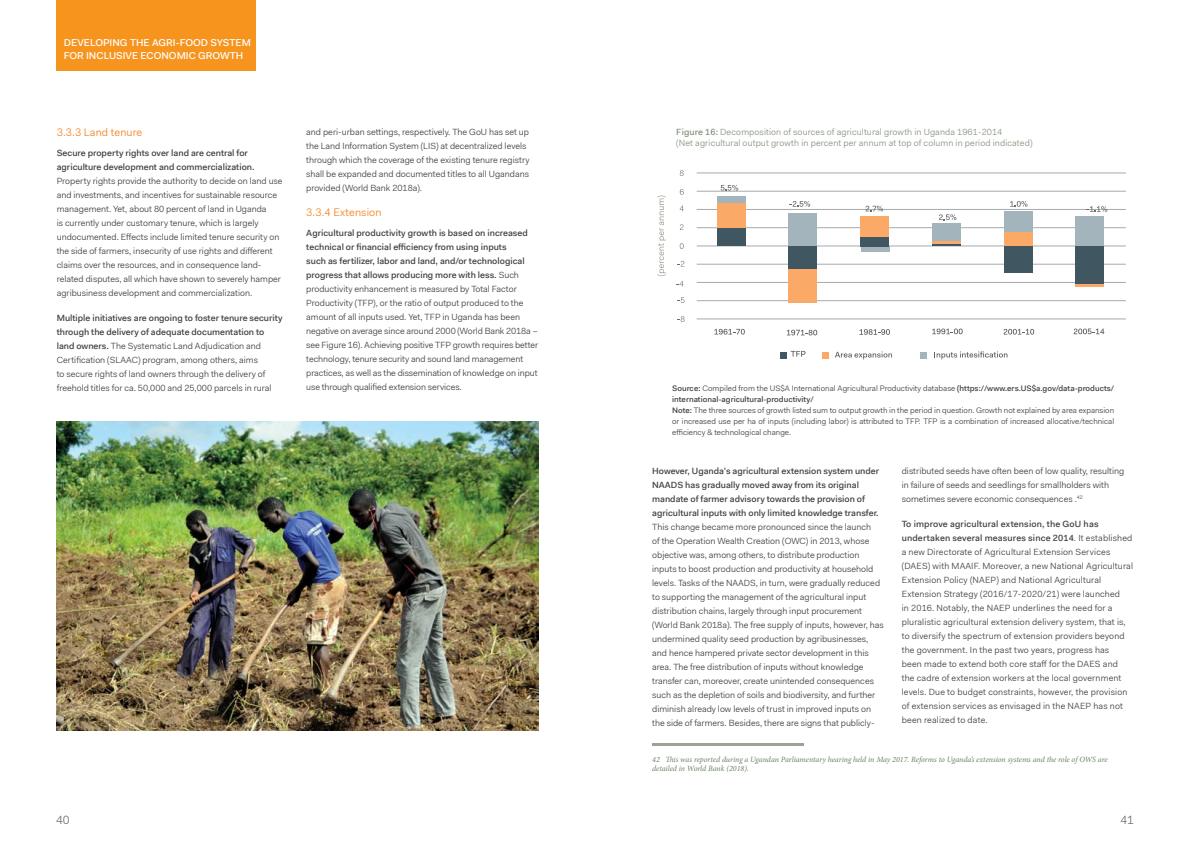
<style>
.page{position:relative;width:1191px;height:842px;background:#fff}
.page>*{position:absolute;margin:0;border:0;box-sizing:border-box;transform-origin:0 0}
.t1{font:12px "Fakt Pro Blond";color:#6d6e71}
.t2{font:11px "Fakt Pro Blond";letter-spacing:.01em;color:#f58220}
.t3{font:500 10px/13px "Fakt Pro";color:#fff}
.t4{font:9px/14px "Fakt Pro Blond";color:#414042}
.t5{font:500 9px/14px "Fakt Pro";color:#414042}
.t6{font:9px/10.8px "Fakt Pro Blond";letter-spacing:.01em;color:#87947d}
.t7{font:8px/11px "Fakt Pro Blond";color:#414042;text-align:justify}
.t8{font:italic 8px/9px "Minion Pro";letter-spacing:-.005em;color:#6c8165}
.t9{font:500 8px "Fakt Pro";color:#414042}
.s1{font-family:"Fakt Pro";font-weight:500}
.s2{font-family:"Fakt Pro Blond";font-weight:400}
</style>
<div class="page">
<hr style="left:652px;top:743px;width:151px;height:2px;background:#9ca491">
<img style="left:57px;top:421px;width:482px;height:310px">
<svg style="left:657px;top:196px;width:9px;height:80px"></svg>
<hr style="left:696px;top:173px;width:430px;height:1px;background:#a7a9ac">
<hr style="left:696px;top:191px;width:430px;height:1px;background:#a7a9ac">
<hr style="left:696px;top:209px;width:430px;height:1px;background:#a7a9ac">
<hr style="left:696px;top:227px;width:430px;height:1px;background:#a7a9ac">
<hr style="left:696px;top:246px;width:430px;height:1px;background:#a7a9ac">
<hr style="left:696px;top:264px;width:430px;height:1px;background:#a7a9ac">
<hr style="left:696px;top:282px;width:430px;height:1px;background:#a7a9ac">
<hr style="left:696px;top:300px;width:430px;height:1px;background:#a7a9ac">
<hr style="left:696px;top:319px;width:430px;height:1px;background:#a7a9ac">
<div style="left:717px;top:203px;width:29px;height:26px;background:#faa967"></div>
<div style="left:788px;top:269px;width:29px;height:34px;background:#faa967"></div>
<div style="left:860px;top:216px;width:29px;height:21px;background:#faa967"></div>
<hr style="left:932px;top:241px;width:28px;height:3px;background:#faa967">
<div style="left:1003px;top:231px;width:29px;height:16px;background:#faa967"></div>
<div style="left:717px;top:196px;width:29px;height:6px;background:#a4b4bd"></div>
<div style="left:788px;top:213px;width:29px;height:34px;background:#a4b4bd"></div>
<div style="left:861px;top:246px;width:28px;height:5px;background:#a4b4bd"></div>
<div style="left:932px;top:224px;width:28px;height:17px;background:#a4b4bd"></div>
<div style="left:1003px;top:211px;width:29px;height:20px;background:#a4b4bd"></div>
<div style="left:1075px;top:217px;width:28px;height:30px;background:#a4b4bd"></div>
<div style="left:717px;top:229px;width:29px;height:17px;background:#405661"></div>
<div style="left:788px;top:247px;width:29px;height:22px;background:#405661"></div>
<div style="left:860px;top:237px;width:29px;height:10px;background:#405661"></div>
<hr style="left:932px;top:244px;width:28px;height:2px;background:#405661">
<div style="left:1003px;top:246px;width:29px;height:26px;background:#405661"></div>
<div style="left:1074px;top:246px;width:29px;height:38px;background:#405661"></div>
<svg style="left:679px;top:170px;width:4px;height:6px"></svg>
<svg style="left:680px;top:189px;width:3px;height:6px"></svg>
<svg style="left:679px;top:206px;width:4px;height:5px"></svg>
<svg style="left:680px;top:224px;width:3px;height:6px"></svg>
<svg style="left:679px;top:243px;width:4px;height:6px"></svg>
<svg style="left:677px;top:261px;width:7px;height:6px"></svg>
<svg style="left:676px;top:281px;width:7px;height:6px"></svg>
<svg style="left:677px;top:297px;width:7px;height:6px"></svg>
<svg style="left:677px;top:316px;width:7px;height:6px"></svg>
<svg style="left:822px;top:352px;width:6px;height:6px"></svg>
<svg style="left:920px;top:352px;width:6px;height:6px"></svg>
<svg style="left:714px;top:329px;width:31px;height:6px"></svg>
<svg style="left:786px;top:330px;width:31px;height:5px"></svg>
<svg style="left:859px;top:329px;width:31px;height:6px"></svg>
<svg style="left:932px;top:329px;width:30px;height:5px"></svg>
<svg style="left:1003px;top:329px;width:31px;height:6px"></svg>
<svg style="left:1073px;top:329px;width:31px;height:5px"></svg>
<svg style="left:720px;top:185px;width:18px;height:6px"></svg>
<svg style="left:789px;top:201px;width:21px;height:6px"></svg>
<svg style="left:865px;top:206px;width:18px;height:5px"></svg>
<svg style="left:939px;top:214px;width:17px;height:6px"></svg>
<svg style="left:1010px;top:201px;width:17px;height:6px"></svg>
<svg style="left:1086px;top:206px;width:21px;height:6px"></svg>
<svg style="left:780px;top:351px;width:25px;height:7px"></svg>
<svg style="left:835px;top:351px;width:57px;height:8px"></svg>
<svg style="left:934px;top:351px;width:73px;height:8px"></svg>
<hr style="left:1075px;top:284px;width:28px;height:2px;background:#faa967">
<div style="left:57px;top:0;width:199px;height:71px;background:#f7941e"></div>
<p class="t3" style="left:64px;top:36px;width:189px">DEVELOPING THE AGRI-FOOD SYSTEM<br>FOR INCLUSIVE ECONOMIC GROWTH</p>
<p class="t2" style="left:57px;top:125px;width:87px">3.3.3 Land tenure</p>
<p class="t5" style="left:57px;top:146px;width:199px">Secure property rights over land are central for agriculture development and commercialization.</p>
<p class="t4" style="left:57px;top:174px;width:227px">Property rights provide the authority to decide on land use and investments, and incentives for sustainable resource management. Yet, about 80 percent of land in Uganda<br>is currently under customary tenure, which is largely undocumented. Effects include limited tenure security on the side of farmers, insecurity of use rights and different claims over the resources, and in consequence land&shy;related disputes, all which have shown to severely hamper agribusiness development and commercialization.</p>
<p class="t5" style="left:57px;top:311px;width:227px">Multiple initiatives are ongoing to foster tenure security through the delivery of adequate documentation to</p>
<p class="t4" style="left:57px;top:339px;width:216px"><span class="s1">land owners.</span> The Systematic Land Adjudication and Certification (SLAAC) program, among others, aims<br>to secure rights of land owners through the delivery of freehold titles for ca. 50,000 and 25,000 parcels in rural</p>
<p class="t4" style="left:306px;top:125px;width:225px">and peri-urban settings, respectively. The GoU has set up the Land Information System (LIS) at decentralized levels through which the coverage of the existing tenure registry shall be expanded and documented titles to all Ugandans provided (World Bank 2018a).</p>
<p class="t2" style="left:306px;top:205px;width:77px">3.3.4 Extension</p>
<p class="t5" style="left:306px;top:226px;width:223px">Agricultural productivity growth is based on increased technical or financial efficiency from using inputs such as fertilizer, labor and land, and/or technological progress that allows producing more with less. <span class="s2">Such</span></p>
<p class="t4" style="left:306px;top:282px;width:233px">productivity enhancement is measured by Total Factor Productivity (TFP), or the ratio of output produced to the amount of all inputs used. Yet, TFP in Uganda has been negative on average since around 2000 (World Bank 2018a – see Figure 16). Achieving positive TFP growth requires better technology, tenure security and sound land management practices, as well as the dissemination of knowledge on input use through qualified extension services.</p>
<p class="t6" style="left:676px;top:126px;width:358px"><span class="s1">Figure 16:</span> Decomposition of sources of agricultural growth in Uganda 1961-2014<br>(Net agricultural output growth in percent per annum at top of column in period indicated)</p>
<p class="t7" style="left:672px;top:382px;width:443px"><span class="s1">Source:</span> Compiled from the US$A International Agricultural Productivity database <span class="s1">(https://www.ers.US$a.gov/data-products/</span></p>
<p class="t9" style="left:672px;top:394px;width:143px">international-agricultural-productivity/</p>
<p class="t7" style="left:672px;top:404px;width:443px"><span class="s1">Note:</span> The three sources of growth listed sum to output growth in the period in question. Growth not explained by area expansion or increased use per ha of inputs (including labor) is attributed to TFP. TFP is a combination of increased allocative/technical efficiency &amp; technological change.</p>
<p class="t5" style="left:652px;top:464px;width:228px">However, Uganda’s agricultural extension system under NAADS has gradually moved away from its original mandate of farmer advisory towards the provision of agricultural inputs with only limited knowledge transfer.</p>
<p class="t4" style="left:652px;top:520px;width:233px">This change became more pronounced since the launch<br>of the Operation Wealth Creation (OWC) in 2013, whose objective was, among others, to distribute production inputs to boost production and productivity at household levels. Tasks of the NAADS, in turn, were gradually reduced to supporting the management of the agricultural input distribution chains, largely through input procurement (World Bank 2018a). The free supply of inputs, however, has undermined quality seed production by agribusinesses, and hence hampered private sector development in this area. The free distribution of inputs without knowledge transfer can, moreover, create unintended consequences such as the depletion of soils and biodiversity, and further diminish already low levels of trust in improved inputs on the side of farmers. Besides, there are signs that publicly-</p>
<p class="t4" style="left:901px;top:464px;width:224px">distributed seeds have often been of low quality, resulting in failure of seeds and seedlings for smallholders with sometimes severe economic consequences .<sup>42</sup></p>
<p class="t5" style="left:901px;top:517px;width:232px">To improve agricultural extension, the GoU has undertaken several measures since 2014<span class="s2">. It established</span></p>
<p class="t4" style="left:901px;top:545px;width:233px">a new Directorate of Agricultural Extension Services (DAES) with MAAIF. Moreover, a new National Agricultural Extension Policy (NAEP) and National Agricultural Extension Strategy (2016/17-2020/21) were launched<br>in 2016. Notably, the NAEP underlines the need for a pluralistic agricultural extension delivery system, that is, to diversify the spectrum of extension providers beyond the government. In the past two years, progress has<br>been made to extend both core staff for the DAES and the cadre of extension workers at the local government levels. Due to budget constraints, however, the provision of extension services as envisaged in the NAEP has not been realized to date.</p>
<p class="t8" style="left:652px;top:755px;width:457px">42 This was reported during a Ugandan Parliamentary hearing held in May 2017. Reforms to Uganda’s extension systems and the role of OWS are detailed in World Bank (2018).</p>
<h1 class="t1" style="left:56px;top:812px;width:15px">40</h1>
<h1 class="t1" style="left:1120px;top:812px;width:15px">41</h1>
</div>
